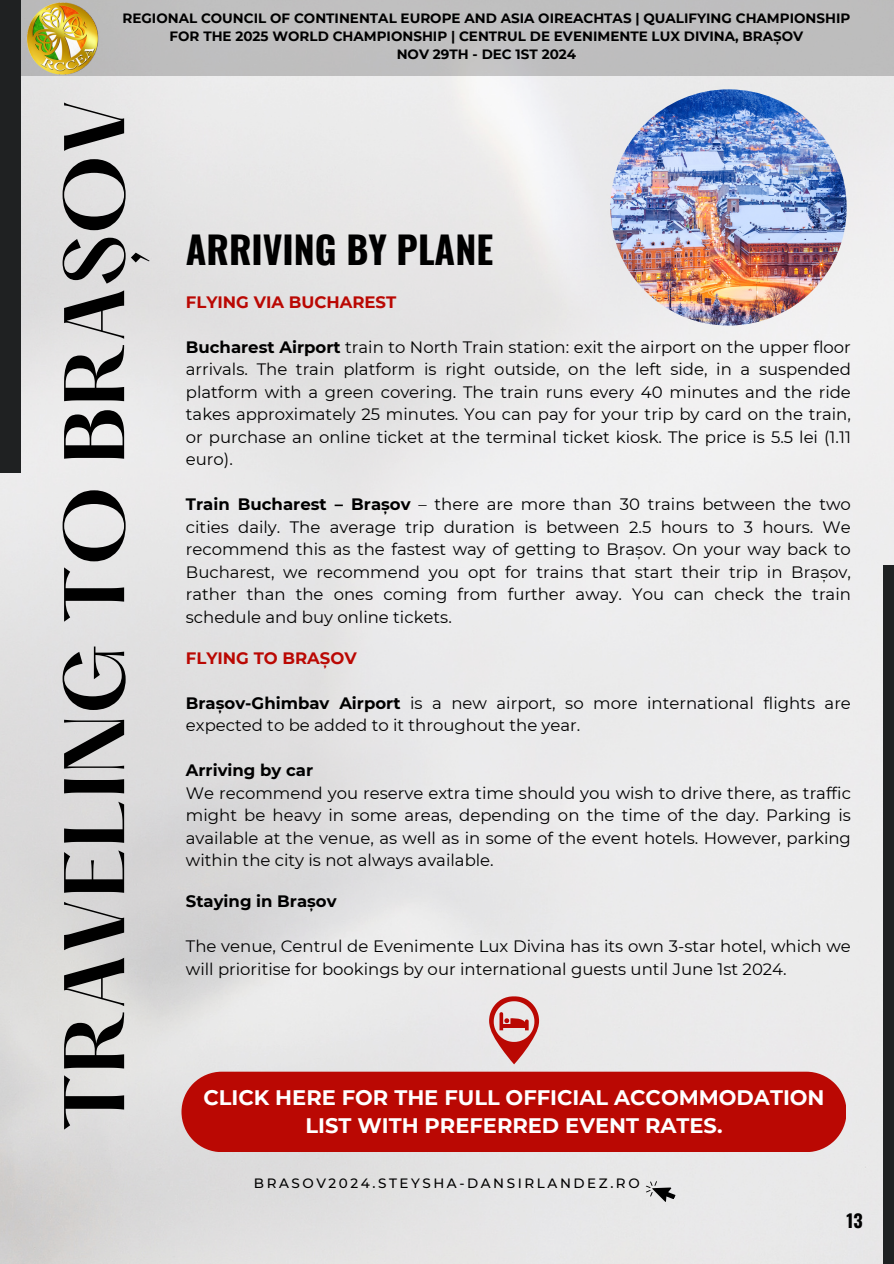
<style>
.page{position:relative;width:894px;height:1264px;background:#fff}
.page>*{position:absolute;margin:0;border:0;box-sizing:border-box;transform-origin:0 0}
.t1{font:600 75px "Hatton";color:#000}
.t2{font:700 37.5px "Oswald";color:#000}
.t3{font:700 21px/28.2px "Montserrat";color:#fff;text-align:center}
.t4{font:700 18px "Oswald";color:#000}
.t5{font:16.5px/22.5px "Montserrat";color:#000;text-align:justify}
.t6{font:700 16.5px "Montserrat";color:#ba0803}
.t7{font:700 16.5px "Montserrat";color:#000}
.t8{font:700 13.5px/18px "Montserrat";color:#000;text-align:center}
.t9{font:500 13.5px "Montserrat";letter-spacing:.19em;color:#000}
.s1{font-weight:700}
</style>
<div class="page">
<img style="left:0;top:76px;width:893px;height:1187px">
<svg style="left:645px;top:1178px;width:33px;height:26px"></svg>
<img style="left:610px;top:89px;width:236px;height:236px;border-radius:50%">
<div style="left:0;top:0;width:893px;height:76px;background:#bebebe"></div>
<img style="left:26px;top:3px;width:73px;height:72px">
<div style="left:0;top:0;width:21px;height:473px;background:#1f2122"></div>
<div style="left:883px;top:565px;width:10px;height:698px;background:#1f2122"></div>
<div style="left:181px;top:1071px;width:665px;height:81px;background:#ba0803"></div>
<svg style="left:489px;top:996px;width:50px;height:68px"></svg>
<hr style="left:503px;top:1024px;width:22px;height:3px;background:#ba0803">
<p class="t8" style="left:122px;top:9px;width:729px">REGIONAL COUNCIL OF CONTINENTAL EUROPE AND ASIA OIREACHTAS | QUALIFYING CHAMPIONSHIP<br>FOR THE 2025 WORLD CHAMPIONSHIP | CENTRUL DE EVENIMENTE LUX DIVINA, BRAȘOV<br>NOV 29TH - DEC 1ST 2024</p>
<h1 class="t1" style="left:60px;top:1131px;width:1033px;rotate:-90deg">TRAVELING TO BRAȘOV</h1>
<h2 class="t2" style="left:186px;top:220px;width:309px">ARRIVING BY PLANE</h2>
<p class="t6" style="left:186px;top:292px;width:212px">FLYING VIA BUCHAREST</p>
<p class="t5" style="left:186px;top:335px;width:666px"><span class="s1">Bucharest Airport</span> train to North Train station: exit the airport on the upper floor arrivals. The train platform is right outside, on the left side, in a suspended platform with a green covering. The train runs every 40 minutes and the ride takes approximately 25 minutes. You can pay for your trip by card on the train, or purchase an online ticket at the terminal ticket kiosk. The price is 5.5 lei (1.11 euro).</p>
<p class="t5" style="left:186px;top:493px;width:666px"><span class="s1">Train Bucharest – Brașov</span> – there are more than 30 trains between the two cities daily. The average trip duration is between 2.5 hours to 3 hours. We recommend this as the fastest way of getting to Brașov. On your way back to Bucharest, we recommend you opt for trains that start their trip in Brașov, rather than the ones coming from further away. You can check the train schedule and buy online tickets.</p>
<p class="t6" style="left:186px;top:647px;width:172px">FLYING TO BRAȘOV</p>
<p class="t5" style="left:186px;top:691px;width:666px"><span class="s1">Brașov-Ghimbav Airport</span> is a new airport, so more international flights are expected to be added to it throughout the year.</p>
<p class="t7" style="left:186px;top:760px;width:129px">Arriving by car</p>
<p class="t5" style="left:186px;top:781px;width:666px">We recommend you reserve extra time should you wish to drive there, as traffic might be heavy in some areas, depending on the time of the day. Parking is available at the venue, as well as in some of the event hotels. However, parking within the city is not always available.</p>
<p class="t7" style="left:186px;top:891px;width:152px">Staying in Brașov</p>
<p class="t5" style="left:186px;top:935px;width:666px">The venue, Centrul de Evenimente Lux Divina has its own 3-star hotel, which we will prioritise for bookings by our international guests until June 1st 2024.</p>
<p class="t3" style="left:203px;top:1083px;width:622px">CLICK HERE FOR THE FULL OFFICIAL ACCOMMODATION<br>LIST WITH PREFERRED EVENT RATES.</p>
<p class="t9" style="left:254px;top:1174px;width:387px">BRASOV2024.STEYSHA-DANSIRLANDEZ.RO</p>
<p class="t4" style="left:846px;top:1206px;width:18px">13</p>
</div>
